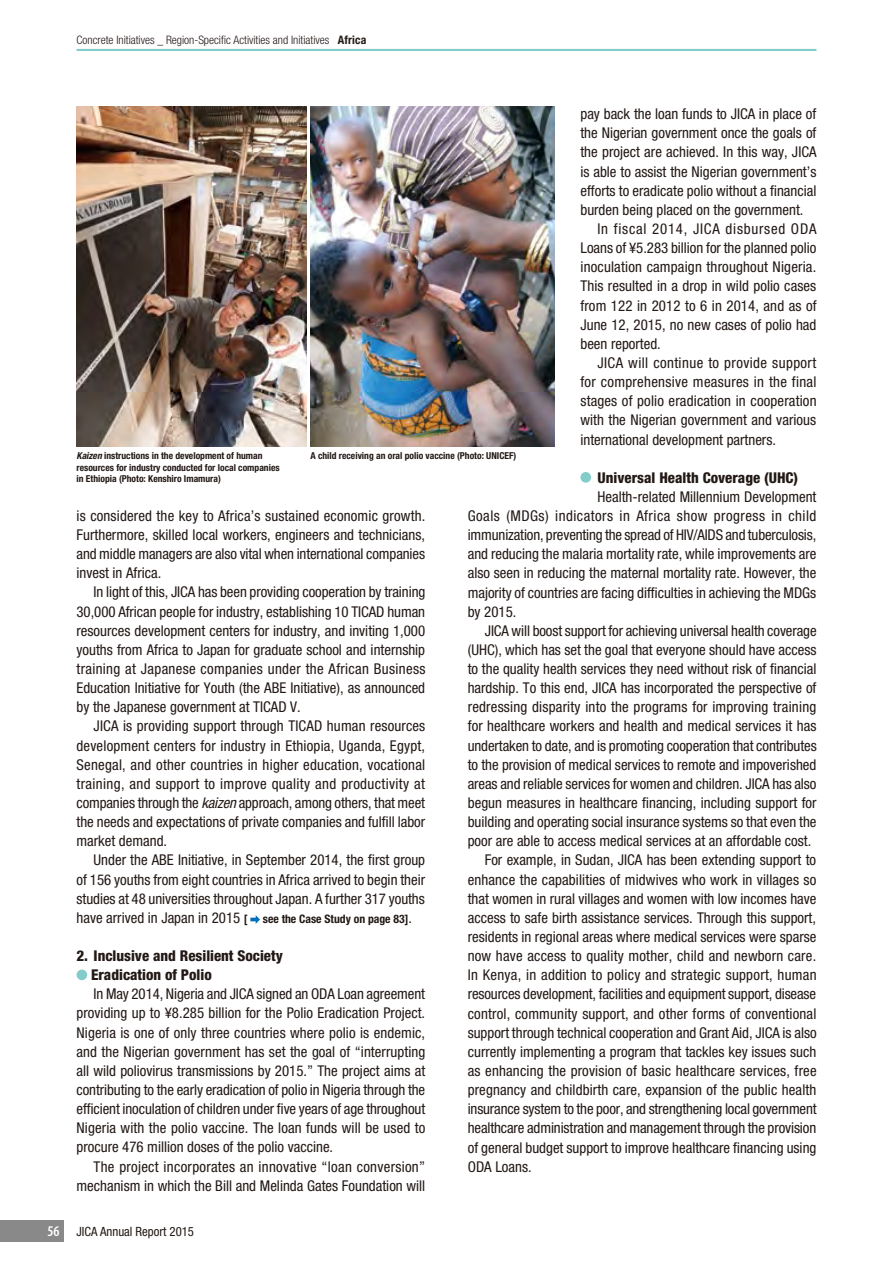
<style>
.page{position:relative;width:893px;height:1263px;background:#fff}
.page>*{position:absolute;margin:0;border:0;box-sizing:border-box;transform-origin:0 0}
.t1{font:condensed 14.85px/19.2px "Helvetica Neue";color:#221815;text-align:justify}
.t2{font:condensed 14.85px "Helvetica Neue";letter-spacing:.02em;color:#221815}
.t3{font:800 condensed 14.85px/19.2px "Helvetica Neue";color:#221815}
.t4{font:condensed 14.85px "Helvetica Neue";letter-spacing:.025em;color:#221815}
.t5{font:condensed 14.85px "Helvetica Neue";letter-spacing:.05em;color:#221815}
.t6{font:condensed 12.75px "Helvetica Neue";color:#221815}
.t7{font:300 condensed 11.7px "Helvetica Neue";color:#221815}
.t8{font:700 condensed 11.7px "Helvetica Neue";color:#221815}
.t9{font:700 condensed 9.6px/11.7px "Helvetica Neue";color:#221815}
.s1{font-weight:700}
.s2{font-style:italic}
.s3{font-weight:700;font-size:11.7px}
.s4{font-weight:400;font-size:14.85px}
.s5{font-family:"Myriad Pro";font-weight:600;font-size:14.85px;color:#fff}
</style>
<div class="page">
<hr style="left:77px;top:49px;width:739px;height:2px;background:#84ccc9">
<svg style="left:250px;top:915px;width:10px;height:9px"></svg>
<div style="left:77px;top:969px;width:10px;height:11px;background:#84ccc9;border-radius:50%"></div>
<div style="left:580px;top:472px;width:11px;height:11px;background:#84ccc9;border-radius:50%"></div>
<img style="left:310px;top:106px;width:245px;height:340px">
<img style="left:77px;top:106px;width:229px;height:340px">
<div style="left:0;top:1220px;width:64px;height:22px;background:#898989"></div>
<p class="t7" style="left:77px;top:33px;width:291px">Concrete Initiatives _ Region-Specific Activities and Initiatives <span class="s1">Africa</span></p>
<p class="t1" style="left:580px;top:104px;width:237px">pay back the loan funds to JICA in place of</p>
<p class="t1" style="left:580px;top:123px;width:238px">the Nigerian government once the goals of</p>
<p class="t1" style="left:580px;top:142px;width:238px">the project are achieved. In this way, JICA</p>
<p class="t1" style="left:580px;top:162px;width:238px">is able to assist the Nigerian government’s</p>
<p class="t1" style="left:580px;top:181px;width:237px">efforts to eradicate polio without a financial</p>
<p class="t1" style="left:580px;top:200px;width:225px">burden being placed on the government.</p>
<p class="t5" style="left:597px;top:220px;width:220px">In fiscal 2014, JICA disbursed ODA</p>
<p class="t1" style="left:580px;top:238px;width:237px">Loans of ¥5.283 billion for the planned polio</p>
<p class="t1" style="left:580px;top:257px;width:237px">inoculation campaign throughout Nigeria.</p>
<p class="t1" style="left:580px;top:276px;width:237px">This resulted in a drop in wild polio cases</p>
<p class="t1" style="left:580px;top:296px;width:238px">from 122 in 2012 to 6 in 2014, and as of</p>
<p class="t1" style="left:580px;top:315px;width:237px">June 12, 2015, no new cases of polio had</p>
<p class="t1" style="left:580px;top:334px;width:82px">been reported.</p>
<p class="t4" style="left:597px;top:354px;width:220px">JICA will continue to provide support</p>
<p class="t2" style="left:580px;top:373px;width:238px">for comprehensive measures in the final</p>
<p class="t1" style="left:580px;top:391px;width:238px">stages of polio eradication in cooperation</p>
<p class="t1" style="left:580px;top:410px;width:237px">with the Nigerian government and various</p>
<p class="t1" style="left:580px;top:430px;width:197px">international development partners.</p>
<p class="t3" style="left:598px;top:467px;width:202px">Universal Health Coverage (UHC)</p>
<p class="t1" style="left:468px;top:487px;width:350px;text-indent:130px">Health-related Millennium Development Goals (MDGs) indicators in Africa show progress in child immunization, preventing the spread of HIV/AIDS and tuberculosis, and reducing the malaria mortality rate, while improvements are also seen in reducing the maternal mortality rate. However, the majority of countries are facing difficulties in achieving the MDGs by 2015.</p>
<p class="t1" style="left:485px;top:621px;width:333px">JICA will boost support for achieving universal health coverage</p>
<p class="t1" style="left:468px;top:640px;width:350px">(UHC), which has set the goal that everyone should have access</p>
<p class="t1" style="left:468px;top:659px;width:350px">to the quality health services they need without risk of financial</p>
<p class="t1" style="left:468px;top:678px;width:350px">hardship. To this end, JICA has incorporated the perspective of</p>
<p class="t1" style="left:468px;top:697px;width:350px">redressing disparity into the programs for improving training</p>
<p class="t1" style="left:468px;top:716px;width:350px">for healthcare workers and health and medical services it has</p>
<p class="t1" style="left:468px;top:736px;width:350px">undertaken to date, and is promoting cooperation that contributes</p>
<p class="t1" style="left:468px;top:755px;width:350px">to the provision of medical services to remote and impoverished</p>
<p class="t1" style="left:468px;top:774px;width:350px">areas and reliable services for women and children. JICA has also</p>
<p class="t1" style="left:468px;top:793px;width:350px">begun measures in healthcare financing, including support for</p>
<p class="t1" style="left:468px;top:812px;width:350px">building and operating social insurance systems so that even the</p>
<p class="t1" style="left:468px;top:831px;width:345px">poor are able to access medical services at an affordable cost.</p>
<p class="t1" style="left:485px;top:850px;width:333px">For example, in Sudan, JICA has been extending support to</p>
<p class="t1" style="left:468px;top:870px;width:350px">enhance the capabilities of midwives who work in villages so</p>
<p class="t1" style="left:468px;top:889px;width:350px">that women in rural villages and women with low incomes have</p>
<p class="t1" style="left:468px;top:908px;width:350px">access to safe birth assistance services. Through this support,</p>
<p class="t1" style="left:468px;top:927px;width:350px">residents in regional areas where medical services were sparse</p>
<p class="t1" style="left:468px;top:946px;width:350px">now have access to quality mother, child and newborn care.</p>
<p class="t2" style="left:468px;top:966px;width:350px">In Kenya, in addition to policy and strategic support, human</p>
<p class="t1" style="left:468px;top:984px;width:350px">resources development, facilities and equipment support, disease</p>
<p class="t1" style="left:468px;top:1004px;width:350px">control, community support, and other forms of conventional</p>
<p class="t1" style="left:468px;top:1023px;width:350px">support through technical cooperation and Grant Aid, JICA is also</p>
<p class="t1" style="left:468px;top:1042px;width:350px">currently implementing a program that tackles key issues such</p>
<p class="t1" style="left:468px;top:1061px;width:350px">as enhancing the provision of basic healthcare services, free</p>
<p class="t1" style="left:468px;top:1080px;width:350px">pregnancy and childbirth care, expansion of the public health</p>
<p class="t1" style="left:468px;top:1099px;width:350px">insurance system to the poor, and strengthening local government</p>
<p class="t1" style="left:468px;top:1118px;width:350px">healthcare administration and management through the provision</p>
<p class="t1" style="left:468px;top:1137px;width:350px">of general budget support to improve healthcare financing using</p>
<p class="t1" style="left:468px;top:1157px;width:65px">ODA Loans.</p>
<p class="t9" style="left:77px;top:450px;width:205px"><span class="s2">Kaizen</span> instructions in the development of human resources for industry conducted for local companies in Ethiopia (Photo: Kenshiro Imamura)</p>
<p class="t9" style="left:310px;top:450px;width:207px">A child receiving an oral polio vaccine (Photo: UNICEF)</p>
<p class="t1" style="left:77px;top:506px;width:350px">is considered the key to Africa’s sustained economic growth.<br>Furthermore, skilled local workers, engineers and technicians, and middle managers are also vital when international companies invest in Africa.</p>
<p class="t1" style="left:77px;top:582px;width:350px;text-indent:17px">In light of this, JICA has been providing cooperation by training 30,000 African people for industry, establishing 10 TICAD human resources development centers for industry, and inviting 1,000 youths from Africa to Japan for graduate school and internship training at Japanese companies under the African Business Education Initiative for Youth (the ABE Initiative), as announced by the Japanese government at TICAD V.</p>
<p class="t1" style="left:77px;top:716px;width:350px;text-indent:17px">JICA is providing support through TICAD human resources development centers for industry in Ethiopia, Uganda, Egypt, Senegal, and other countries in higher education, vocational training, and support to improve quality and productivity at companies through the <span class="s2">kaizen</span> approach, among others, that meet the needs and expectations of private companies and fulfill labor market demand.</p>
<p class="t1" style="left:77px;top:850px;width:350px;text-indent:17px">Under the ABE Initiative, in September 2014, the first group of 156 youths from eight countries in Africa arrived to begin their studies at 48 universities throughout Japan. A further 317 youths have arrived in Japan in 2015 <span class="s3">[</span></p>
<p class="t8" style="left:263px;top:911px;width:151px">see the Case Study on page 83]<span class="s4">.</span></p>
<p class="t3" style="left:91px;top:946px;width:193px;text-indent:-14px">2. Inclusive and Resilient Society<br>Eradication of Polio</p>
<p class="t1" style="left:77px;top:984px;width:350px;text-indent:17px">In May 2014, Nigeria and JICA signed an ODA Loan agreement providing up to ¥8.285 billion for the Polio Eradication Project.<br>Nigeria is one of only three countries where polio is endemic, and the Nigerian government has set the goal of “interrupting all wild poliovirus transmissions by 2015.” The project aims at contributing to the early eradication of polio in Nigeria through the efficient inoculation of children under five years of age throughout Nigeria with the polio vaccine. The loan funds will be used to procure 476 million doses of the polio vaccine.</p>
<p class="t1" style="left:77px;top:1157px;width:350px;text-align:right">The project incorporates an innovative “loan conversion” mechanism in which the Bill and Melinda Gates Foundation will</p>
<p class="t6" style="left:47px;top:1224px;width:148px"><span class="s5">56</span> JICA Annual Report 2015</p>
</div>
